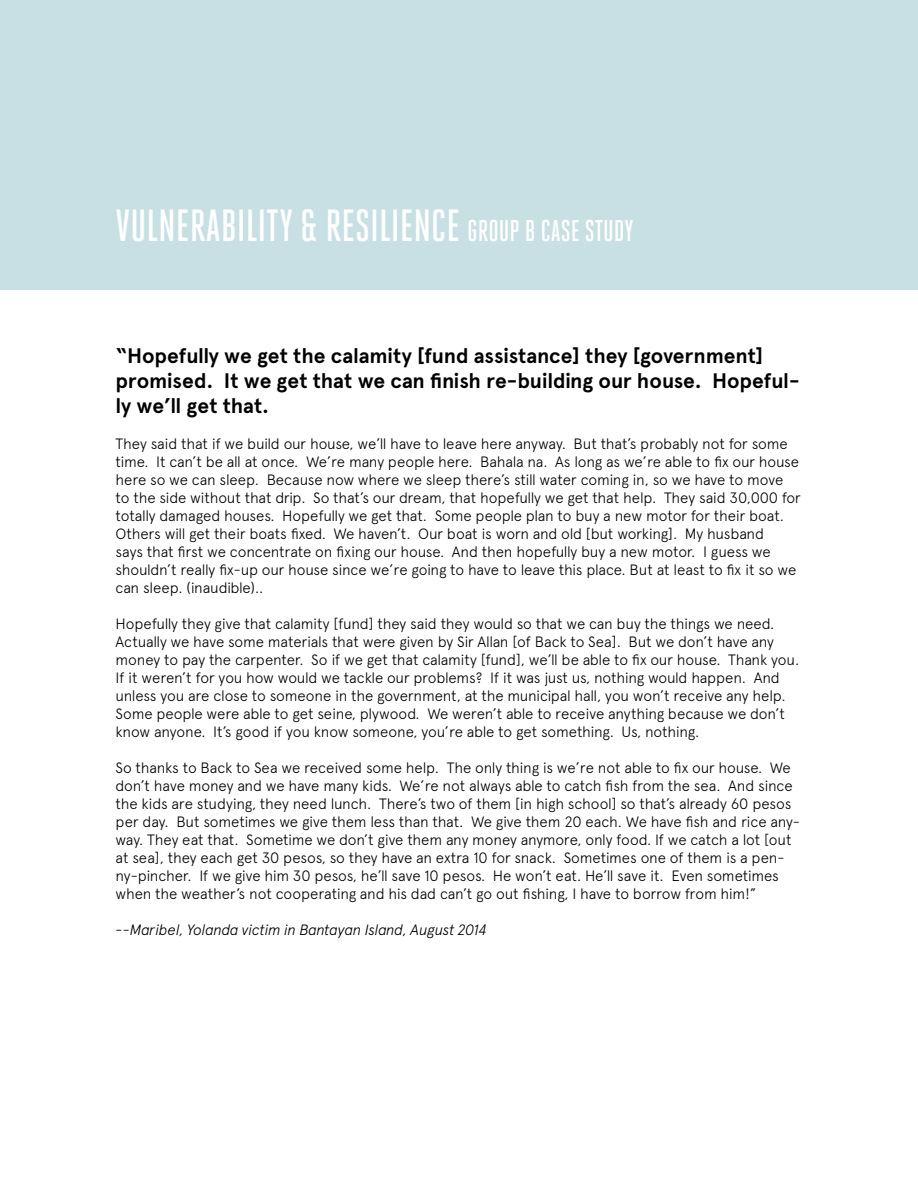
<style>
.page{position:relative;width:918px;height:1188px;background:#fff}
.page>*{position:absolute;margin:0;border:0;box-sizing:border-box;transform-origin:0 0}
.t1{font:500 45px "Heroic Condensed";color:#fff}
.t2{font:700 21px/25.2px "Apercu";letter-spacing:-.005em;color:#000}
.t3{font:300 15px/18px "Apercu";letter-spacing:-.01em;color:#000}
.t4{font:italic 300 15px "Apercu";letter-spacing:-.025em;color:#000}
.s1{font-size:30px}
</style>
<div class="page">
<div style="left:0;top:0;width:918px;height:290px;background:#c8e0e4"></div>
<h1 class="t1" style="left:116px;top:201px;width:519px">VULNERABILITY &amp; RESILIENCE <span class="s1">GROUP B CASE STUDY</span></h1>
<h2 class="t2" style="left:116px;top:343px;width:686px">“Hopefully we get the calamity [fund assistance] they [government] promised. It we get that we can finish re-building our house. Hopeful&shy;ly we’ll get that.</h2>
<p class="t3" style="left:116px;top:435px;width:687px">They said that if we build our house, we’ll have to leave here anyway. But that’s probably not for some time. It can’t be all at once. We’re many people here. Bahala na. As long as we’re able to fix our house here so we can sleep. Because now where we sleep there’s still water coming in, so we have to move to the side without that drip. So that’s our dream, that hopefully we get that help. They said 30,000 for totally damaged houses. Hopefully we get that. Some people plan to buy a new motor for their boat.<br>Others will get their boats fixed. We haven’t. Our boat is worn and old [but working]. My husband<br>says that first we concentrate on fixing our house. And then hopefully buy a new motor. I guess we shouldn’t really fix-up our house since we’re going to have to leave this place. But at least to fix it so we can sleep. (inaudible)..</p>
<p class="t3" style="left:116px;top:615px;width:685px">Hopefully they give that calamity [fund] they said they would so that we can buy the things we need.<br>Actually we have some materials that were given by Sir Allan [of Back to Sea]. But we don’t have any money to pay the carpenter. So if we get that calamity [fund], we’ll be able to fix our house. Thank you.<br>If it weren’t for you how would we tackle our problems? If it was just us, nothing would happen. And unless you are close to someone in the government, at the municipal hall, you won’t receive any help.<br>Some people were able to get seine, plywood. We weren’t able to receive anything because we don’t know anyone. It’s good if you know someone, you’re able to get something. Us, nothing.</p>
<p class="t3" style="left:116px;top:759px;width:686px">So thanks to Back to Sea we received some help. The only thing is we’re not able to fix our house. We don’t have money and we have many kids. We’re not always able to catch fish from the sea. And since the kids are studying, they need lunch. There’s two of them [in high school] so that’s already 60 pesos per day. But sometimes we give them less than that. We give them 20 each. We have fish and rice any&shy;way. They eat that. Sometime we don’t give them any money anymore, only food. If we catch a lot [out at sea], they each get 30 pesos, so they have an extra 10 for snack. Sometimes one of them is a pen&shy;ny-pincher. If we give him 30 pesos, he’ll save 10 pesos. He won’t eat. He’ll save it. Even sometimes when the weather’s not cooperating and his dad can’t go out fishing, I have to borrow from him!”</p>
<p class="t4" style="left:116px;top:921px;width:373px">--Maribel, Yolanda victim in Bantayan Island, August 2014</p>
</div>
